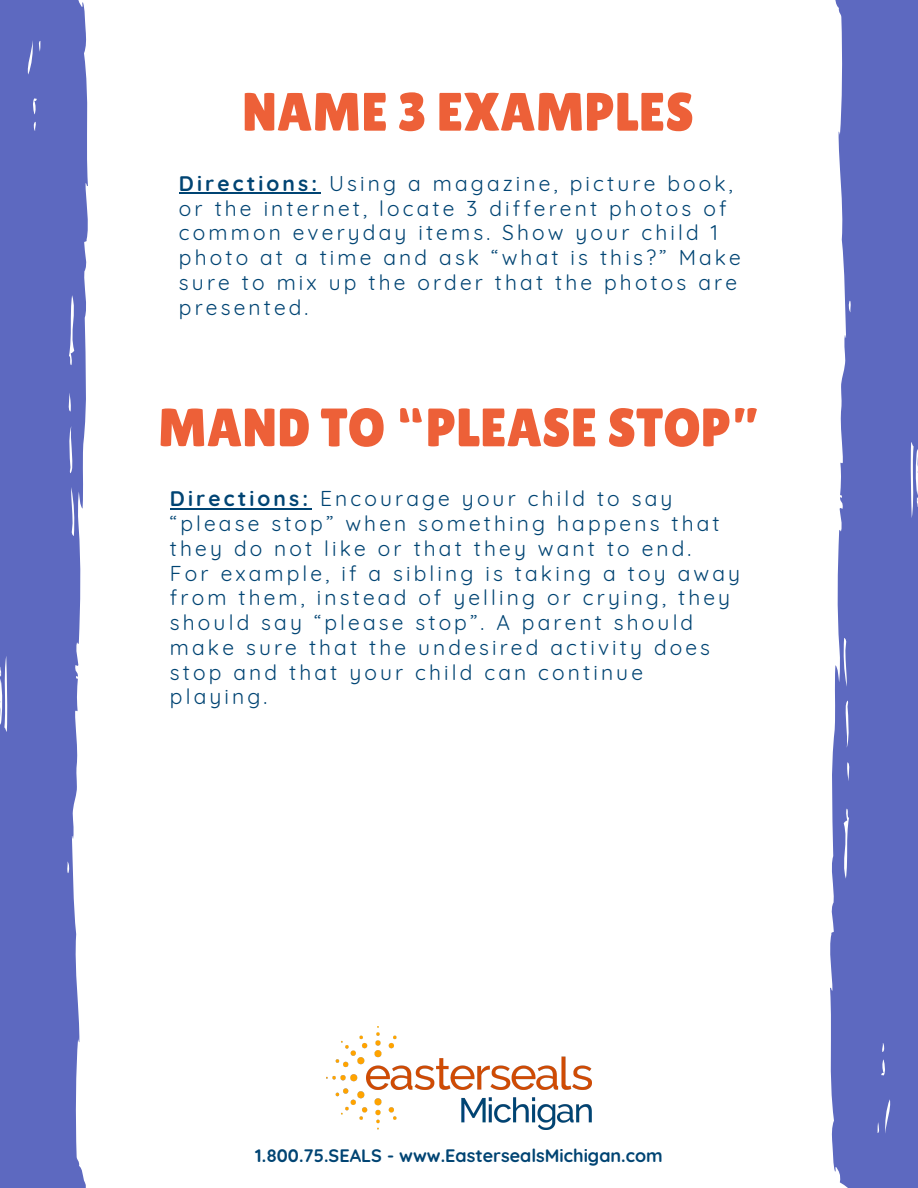
<style>
.page{position:relative;width:918px;height:1188px;background:#fff}
.page>*{position:absolute;margin:0;border:0;box-sizing:border-box;transform-origin:0 0}
.t1{font:54px "Lilita One";color:#ed6038}
.t2{font:21px/24.8px "Quicksand";letter-spacing:.15em;color:#004473}
.t3{font:700 18px "Quicksand";color:#004473}
.s1{font-weight:700}
</style>
<div class="page">
<svg style="left:830px;top:0;width:88px;height:1188px;fill:#5d69c0"></svg>
<svg style="left:0;top:0;width:88px;height:1188px;fill:#5d69c0"></svg>
<img style="left:327px;top:1026px;width:264px;height:104px">
<hr style="left:170px;top:508px;width:141px;height:2px;background:#004473">
<hr style="left:179px;top:193px;width:141px;height:1px;background:#004473">
<h1 class="t1" style="left:242px;top:81px;width:453px">NAME 3 EXAMPLES</h1>
<p class="t2" style="left:179px;top:171px;width:564px"><span class="s1">Directions:</span> Using a magazine, picture book, or the internet, locate 3 different photos of common everyday items. Show your child 1 photo at a time and ask “what is this?” Make sure to mix up the order that the photos are presented.</p>
<h1 class="t1" style="left:158px;top:396px;width:604px">MAND TO “PLEASE STOP”</h1>
<p class="t2" style="left:170px;top:486px;width:572px"><span class="s1">Directions:</span> Encourage your child to say “please stop” when something happens that they do not like or that they want to end.<br>For example, if a sibling is taking a toy away from them, instead of yelling or crying, they should say “please stop”. A parent should make sure that the undesired activity does stop and that your child can continue playing.</p>
<p class="t3" style="left:255px;top:1144px;width:409px">1.800.75.SEALS - www.EastersealsMichigan.com</p>
</div>
